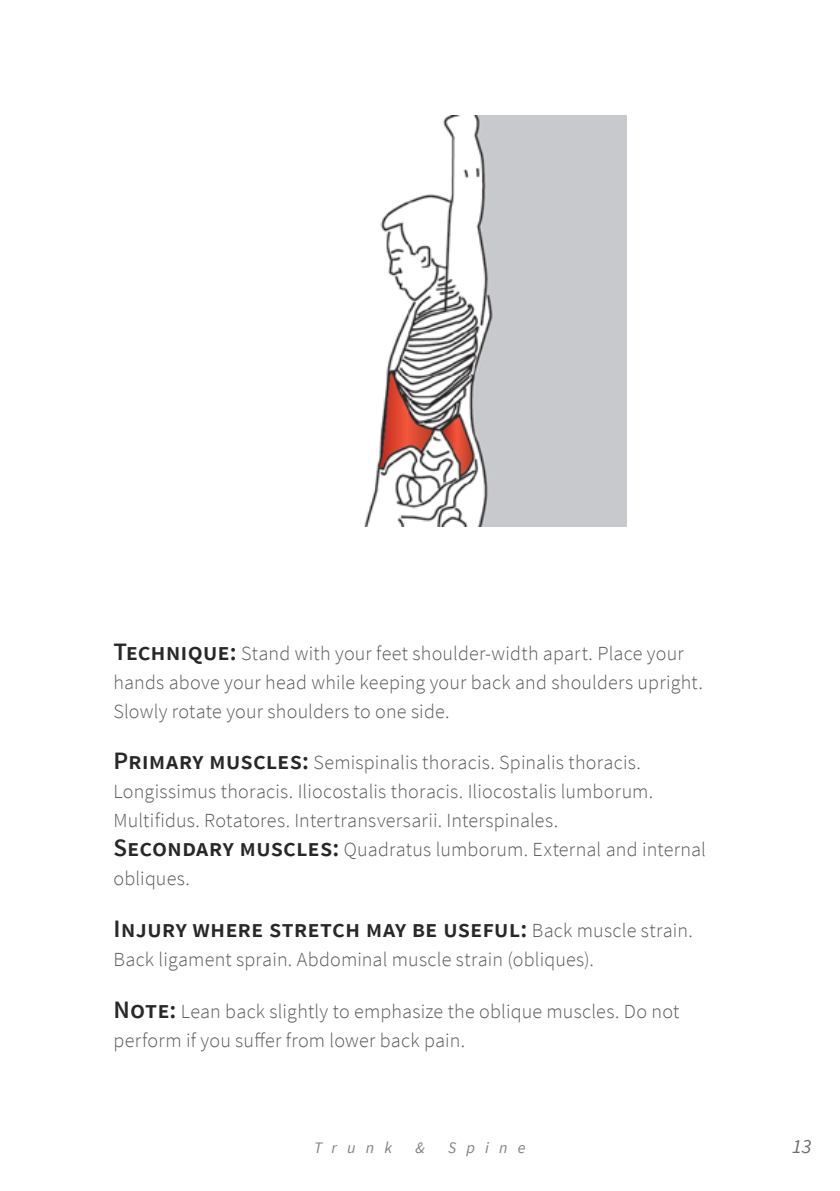
<style>
.page{position:relative;width:840px;height:1191px;background:#fff}
.page>*{position:absolute;margin:0;border:0;box-sizing:border-box;transform-origin:0 0}
.t1{font:600 25px "Source Sans Pro";letter-spacing:.005em;color:#292829}
.t2{font:300 20px/29px "Source Sans Pro";letter-spacing:.01em;color:#58595b}
.t3{font:italic 20px "Source Sans Pro";color:#6d6e71}
.t4{font:italic 16px "Source Sans Pro";letter-spacing:.64em;color:#808285}
.s1{font-weight:600;font-size:25px;color:#292829}
.s2{font-weight:300;font-size:20px;color:#58595b}
</style>
<div class="page">
<img style="left:364px;top:115px;width:261px;height:412px">
<p class="t2" style="left:113px;top:638px;width:590px"><span class="s1">Technique:</span> Stand with your feet shoulder-width apart. Place your hands above your head while keeping your back and shoulders upright.<br>Slowly rotate your shoulders to one side.</p>
<p class="t2" style="left:113px;top:747px;width:593px"><span class="s1">Primary muscles:</span> Semispinalis thoracis. Spinalis thoracis.<br>Longissimus thoracis. Iliocostalis thoracis. Iliocostalis lumborum.<br>Multifidus. Rotatores. Intertransversarii. Interspinales.<br><span class="s1">Secondary muscles:</span> Quadratus lumborum. External and internal obliques.</p>
<p class="t1" style="left:113px;top:912px;width:580px">Injury where stretch may be useful: <span class="s2">Back muscle strain.</span></p>
<p class="t2" style="left:113px;top:944px;width:481px">Back ligament sprain. Abdominal muscle strain (obliques).</p>
<p class="t2" style="left:113px;top:996px;width:567px"><span class="s1">Note:</span> Lean back slightly to emphasize the oblique muscles. Do not perform if you suffer from lower back pain.</p>
<p class="t4" style="left:314px;top:1137px;width:80px">Trunk</p>
<p class="t4" style="left:415px;top:1137px;width:11px">&amp;</p>
<p class="t4" style="left:448px;top:1137px;width:79px">Spine</p>
<p class="t3" style="left:791px;top:1133px;width:21px">13</p>
</div>
